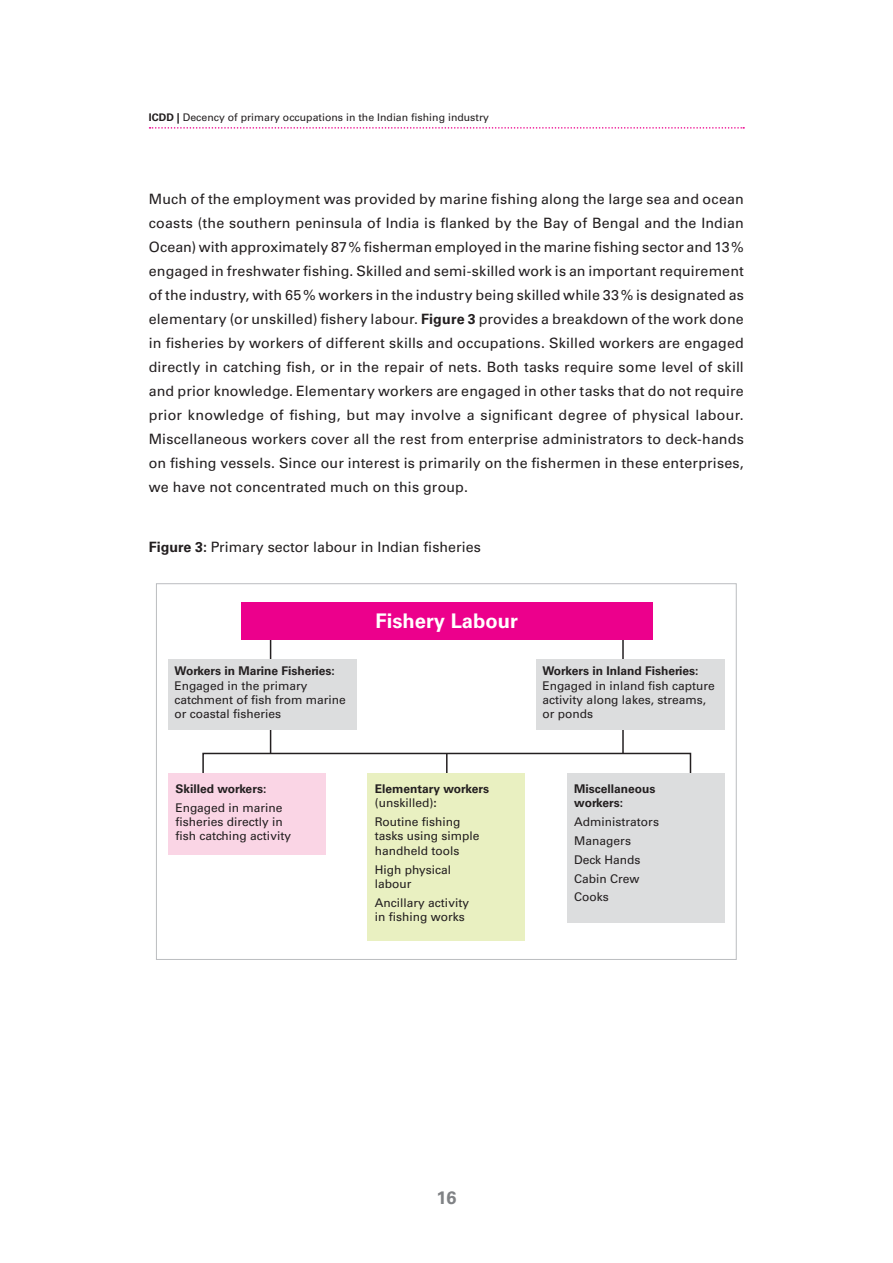
<style>
.page{position:relative;width:893px;height:1263px;background:#fff}
.page>*{position:absolute;margin:0;border:0;box-sizing:border-box;transform-origin:0 0}
.t1{font:700 20.1px "Univers LT";color:#fff}
.t2{font:700 18px "Univers LT";color:#808285}
.t3{font:14.25px/24px "Univers LT";letter-spacing:.005em;color:#231f20;text-align:justify}
.t4{font:12px/14.4px "Univers LT";color:#231f20}
.t5{font:700 12px/14.4px "Univers LT";color:#231f20}
.t6{font:10.5px "Univers LT";color:#231f20}
.s1{font-weight:700}
.s2{font-weight:400}
</style>
<div class="page">
<svg style="left:150px;top:127px;width:594px;height:2px"></svg>
<hr style="left:446px;top:753px;width:1px;height:35px;background:#231f20">
<hr style="left:270px;top:720px;width:1px;height:34px;background:#231f20">
<hr style="left:622px;top:720px;width:2px;height:34px;background:#231f20">
<div style="left:202px;top:753px;width:489px;height:35px;border:2px solid #231f20"></div>
<div style="left:241px;top:602px;width:411px;height:38px;background:#ec008c"></div>
<div style="left:168px;top:773px;width:158px;height:82px;background:#fad5e5"></div>
<div style="left:368px;top:773px;width:157px;height:168px;background:#e9f0c1"></div>
<div style="left:567px;top:773px;width:157px;height:150px;background:#dcddde"></div>
<div style="left:168px;top:659px;width:188px;height:70px;background:#dcddde"></div>
<div style="left:536px;top:659px;width:188px;height:70px;background:#dcddde"></div>
<p class="t6" style="left:149px;top:113px;width:342px"><span class="s1">ICDD |</span> Decency of primary occupations in the Indian fishing industry</p>
<p class="t3" style="left:149px;top:188px;width:597px">Much of the employment was provided by marine fishing along the large sea and ocean coasts (the southern peninsula of India is flanked by the Bay of Bengal and the Indian Ocean) with approximately 87 % fisherman employed in the marine fishing sector and 13 % engaged in freshwater fishing. Skilled and semi-skilled work is an important requirement of the industry, with 65 % workers in the industry being skilled while 33 % is designated as elementary (or unskilled) fishery labour. <span class="s1">Figure 3</span> provides a breakdown of the work done in fisheries by workers of different skills and occupations. Skilled workers are engaged directly in catching fish, or in the repair of nets. Both tasks require some level of skill and prior knowledge. Elementary workers are engaged in other tasks that do not require prior knowledge of fishing, but may involve a significant degree of physical labour.<br>Miscellaneous workers cover all the rest from enterprise administrators to deck-hands on fishing vessels. Since our interest is primarily on the fishermen in these enterprises, we have not concentrated much on this group.</p>
<p class="t3" style="left:149px;top:536px;width:333px"><span class="s1">Figure 3:</span> Primary sector labour in Indian fisheries</p>
<p class="t5" style="left:175px;top:664px;width:162px">Workers in Marine Fisheries:</p>
<p class="t4" style="left:175px;top:679px;width:173px">Engaged in the primary catchment of fish from marine or coastal fisheries</p>
<p class="t5" style="left:175px;top:782px;width:92px">Skilled workers:</p>
<p class="t4" style="left:175px;top:801px;width:117px">Engaged in marine fisheries directly in fish catching activity</p>
<h1 class="t1" style="left:376px;top:613px;width:144px">Fishery Labour</h1>
<p class="t5" style="left:542px;top:664px;width:158px">Workers in Inland Fisheries:</p>
<p class="t4" style="left:542px;top:679px;width:174px">Engaged in inland fish capture activity along lakes, streams, or ponds</p>
<p class="t5" style="left:375px;top:782px;width:116px">Elementary workers <span class="s2">(unskilled)</span>:</p>
<p class="t4" style="left:375px;top:815px;width:106px">Routine fishing tasks using simple handheld tools</p>
<p class="t4" style="left:375px;top:863px;width:78px">High physical labour</p>
<p class="t4" style="left:375px;top:896px;width:96px">Ancillary activity in fishing works</p>
<p class="t5" style="left:574px;top:782px;width:83px">Miscellaneous workers:</p>
<p class="t4" style="left:574px;top:813px;width:86px;line-height:18.9px">Administrators<br>Managers<br>Deck Hands<br>Cabin Crew<br>Cooks</p>
<p class="t2" style="left:436px;top:1190px;width:22px">16</p>
</div>
